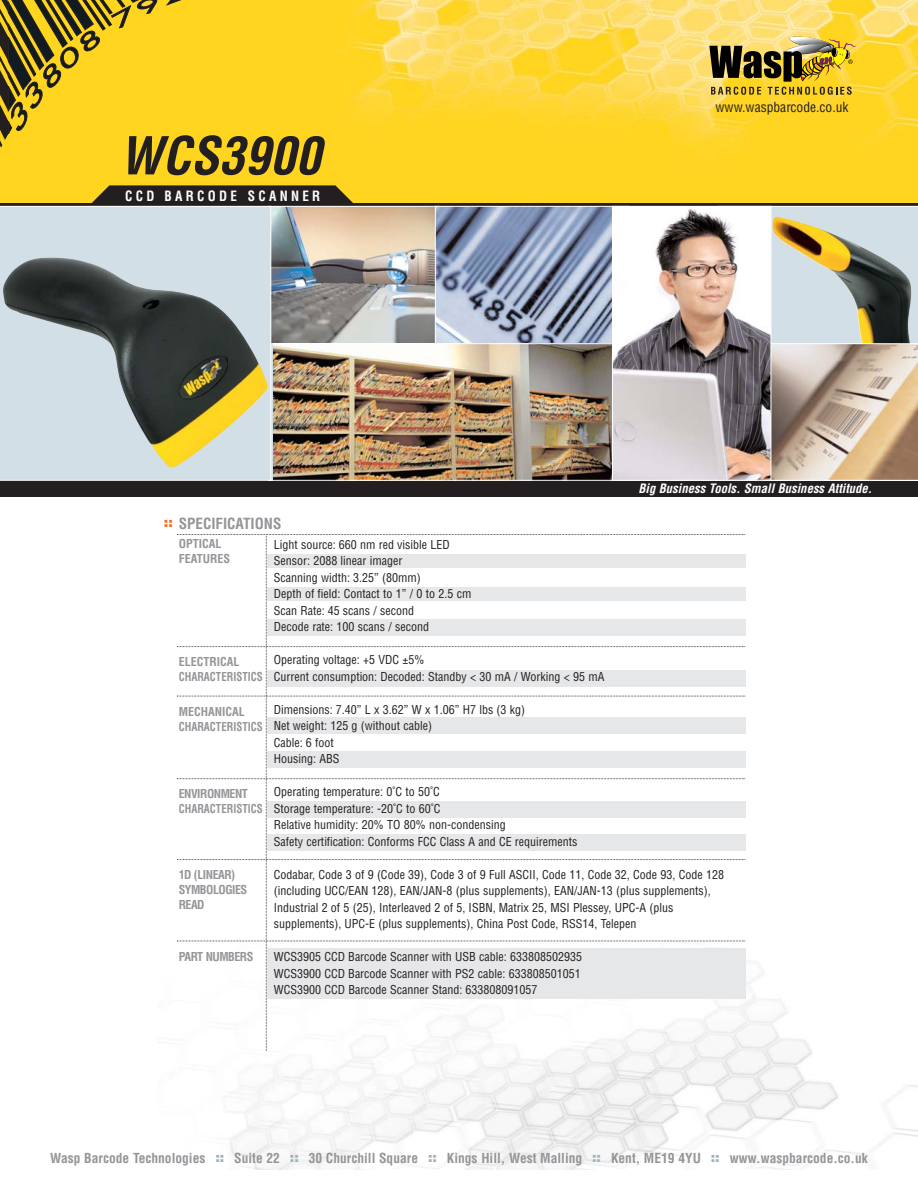
<style>
.page{position:relative;width:918px;height:1188px;background:#fff}
.page>*{position:absolute;margin:0;border:0;box-sizing:border-box;transform-origin:0 0}
.t1{font:italic 700 condensed 51px "Helvetica";color:#231f20}
.t2{font:700 condensed 15px "Helvetica";color:#939598}
.t3{font:700 condensed 13.8px "Helvetica";letter-spacing:.25em;color:#fff;scale:.95 1}
.t4{font:condensed 13.65px "Helvetica";color:#231f20}
.t5{font:700 condensed 13.5px "Helvetica";color:#939598}
.t6{font:italic 700 condensed 12.75px "Helvetica";color:#fff}
.t7{font:condensed 12px/16.5px "Helvetica";color:#231f20}
.t8{font:700 condensed 12px/15px "Helvetica";color:#939598}
.t9{font:700 condensed 12px/15px "Helvetica";letter-spacing:-.04em;color:#939598}
.s1{font-weight:900;font-stretch:normal;color:#9fb3be}
</style>
<div class="page">
<img style="left:226px;top:962px;width:692px;height:208px">
<div style="left:0;top:0;width:918px;height:494px;background:#ffd51f"></div>
<svg style="left:0;top:0;width:182px;height:148px"></svg>
<svg style="left:0;top:203px;width:918px;height:3px;background:#2f2b2c"></svg>
<div style="left:0;top:467px;width:918px;height:30px;background:#231f20"></div>
<img style="left:348px;top:0;width:570px;height:147px">
<img style="left:709px;top:36px;width:147px;height:59px">
<svg style="left:82px;top:185px;width:280px;height:21px;background:#403721"></svg>
<img style="left:271px;top:208px;width:164px;height:135px">
<img style="left:437px;top:208px;width:175px;height:135px">
<div style="left:435px;top:206px;width:194px;height:152px;border:1px solid #fff"></div>
<svg style="left:771px;top:206px;width:147px;height:275px;background:#b8b09f"></svg>
<img style="left:273px;top:345px;width:339px;height:134px">
<div style="left:268px;top:343px;width:358px;height:138px;border:1px solid #fff"></div>
<svg style="left:0;top:206px;width:271px;height:275px;background:#a6ada8"></svg>
<img style="left:614px;top:208px;width:155px;height:271px">
<div style="left:612px;top:206px;width:159px;height:275px;border:1px solid #fff"></div>
<svg style="left:177px;top:534px;width:569px;height:517px"></svg>
<p class="t1" style="left:120px;top:136px;width:213px">WCS3900</p>
<p class="t3" style="left:125px;top:191px;width:207px">CCD BARCODE SCANNER</p>
<p class="t2" style="left:164px;top:518px;width:119px"><sup>::</sup> SPECIFICATIONS</p>
<p class="t4" style="left:716px;top:102px;width:135px">www.waspbarcode.co.uk</p>
<p class="t6" style="left:638px;top:483px;width:238px">Big Business Tools. Small Business Attitude.</p>
<p class="t8" style="left:179px;top:537px;width:53px">OPTICAL<br>FEATURES</p>
<p class="t7" style="left:274px;top:537px;width:199px">Light source: 660 nm red visible LED<br>Sensor: 2088 linear imager<br>Scanning width: 3.25” (80mm)<br>Depth of field: Contact to 1” / 0 to 2.5 cm<br>Scan Rate: 45 scans / second<br>Decode rate: 100 scans / second</p>
<p class="t7" style="left:274px;top:653px;width:332px">Operating voltage: +5 VDC ±5%<br>Current consumption: Decoded: Standby &lt; 30 mA / Working &lt; 95 mA</p>
<p class="t7" style="left:274px;top:702px;width:253px">Dimensions: 7.40” L x 3.62” W x 1.06” H7 lbs (3 kg)<br>Net weight: 125 g (without cable)<br>Cable: 6 foot<br>Housing: ABS</p>
<p class="t7" style="left:274px;top:785px;width:305px">Operating temperature: 0˚C to 50˚C<br>Storage temperature: -20˚C to 60˚C<br>Relative humidity: 20% TO 80% non-condensing<br>Safety certification: Conforms FCC Class A and CE requirements</p>
<p class="t7" style="left:274px;top:867px;width:452px">Codabar, Code 3 of 9 (Code 39), Code 3 of 9 Full ASCII, Code 11, Code 32, Code 93, Code 128 (including UCC/EAN 128), EAN/JAN-8 (plus supplements), EAN/JAN-13 (plus supplements), Industrial 2 of 5 (25), Interleaved 2 of 5, ISBN, Matrix 25, MSI Plessey, UPC-A (plus supplements), UPC-E (plus supplements), China Post Code, RSS14, Telepen</p>
<p class="t7" style="left:274px;top:950px;width:310px;text-align:justify">WCS3905 CCD Barcode Scanner with USB cable: 633808502935<br>WCS3900 CCD Barcode Scanner with PS2 cable: 633808501051<br>WCS3900 CCD Barcode Scanner Stand: 633808091057</p>
<p class="t8" style="left:179px;top:655px;width:86px">ELECTRICAL<br>CHARACTERISTICS</p>
<p class="t8" style="left:179px;top:705px;width:86px">MECHANICAL<br>CHARACTERISTICS</p>
<p class="t8" style="left:179px;top:788px;width:86px">ENVIRONMENT<br>CHARACTERISTICS</p>
<p class="t9" style="left:179px;top:868px;width:70px">1D (LINEAR)<br>SYMBOLOGIES<br>READ</p>
<p class="t9" style="left:179px;top:950px;width:76px">PART NUMBERS</p>
<p class="t5" style="left:50px;top:1153px;width:819px">Wasp Barcode Technologies <span class="s1">::</span> Suite 22 <span class="s1">::</span> 30 Churchill Square <span class="s1">::</span> Kings Hill, West Malling <span class="s1">::</span> Kent, ME19 4YU <span class="s1">::</span> www.waspbarcode.co.uk</p>
</div>
